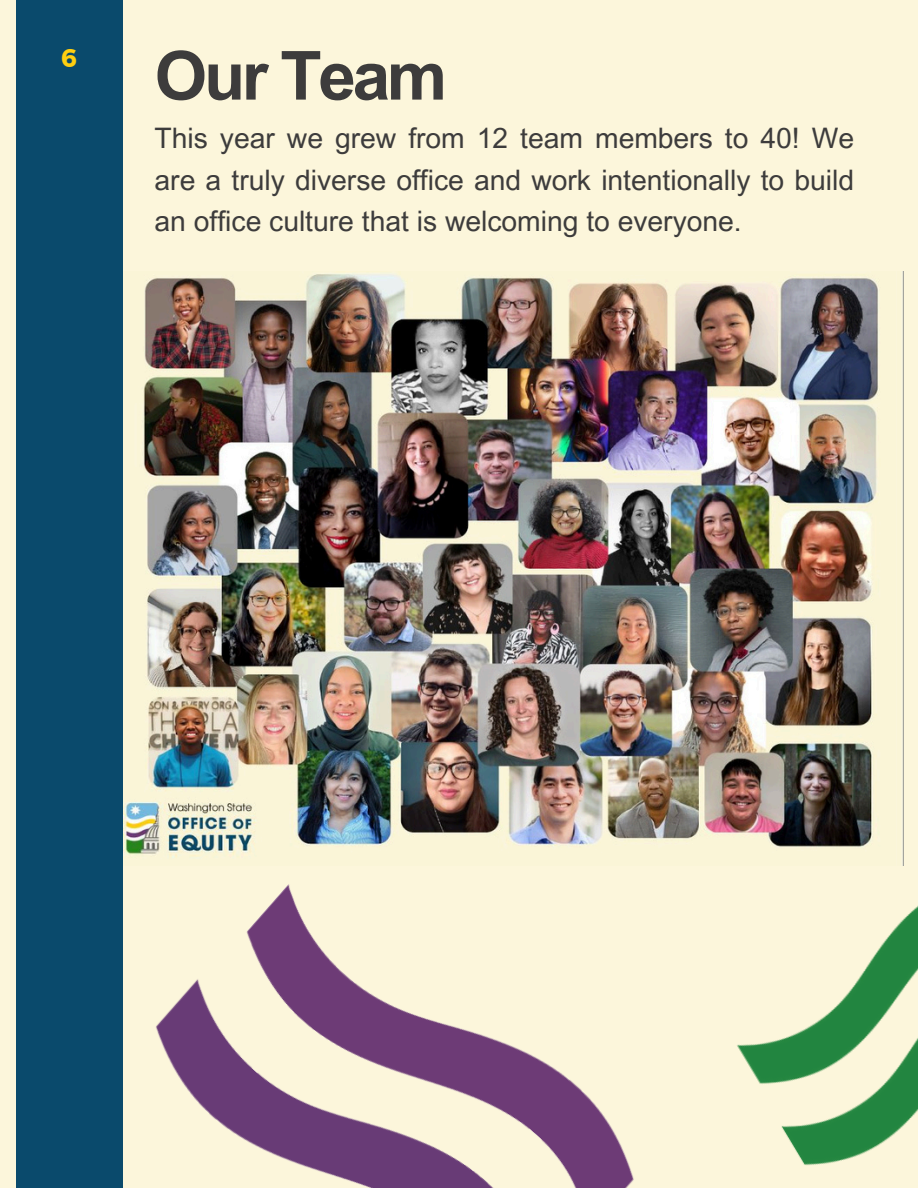
<style>
.page{position:relative;width:918px;height:1188px;background:#fcf6db}
.page>*{position:absolute;margin:0;border:0;box-sizing:border-box;transform-origin:0 0}
.t1{font:700 67.8px "Arial MT Pro";letter-spacing:-.05em;color:#3d3c3c}
.t2{font:28.2px/41.7px "Arial MT Pro";color:#3d3c3c;text-align:justify}
.t3{font:25.35px "Kief Montaser Bold";color:#ffcf10}
</style>
<div class="page">
<div style="left:16px;top:0;width:107px;height:1188px;background:#0a4a6c"></div>
<img style="left:142px;top:272px;width:762px;height:417px">
<img style="left:123px;top:594px;width:733px;height:594px">
<img style="left:581px;top:689px;width:337px;height:499px">
<p class="t3" style="left:62px;top:42px;width:17px">6</p>
<p class="t1" style="left:155px;top:50px;width:294px">Our Team</p>
<p class="t2" style="left:155px;top:121px;width:701px">This year we grew from 12 team members to 40! We are a truly diverse office and work intentionally to build an office culture that is welcoming to everyone.</p>
</div>
